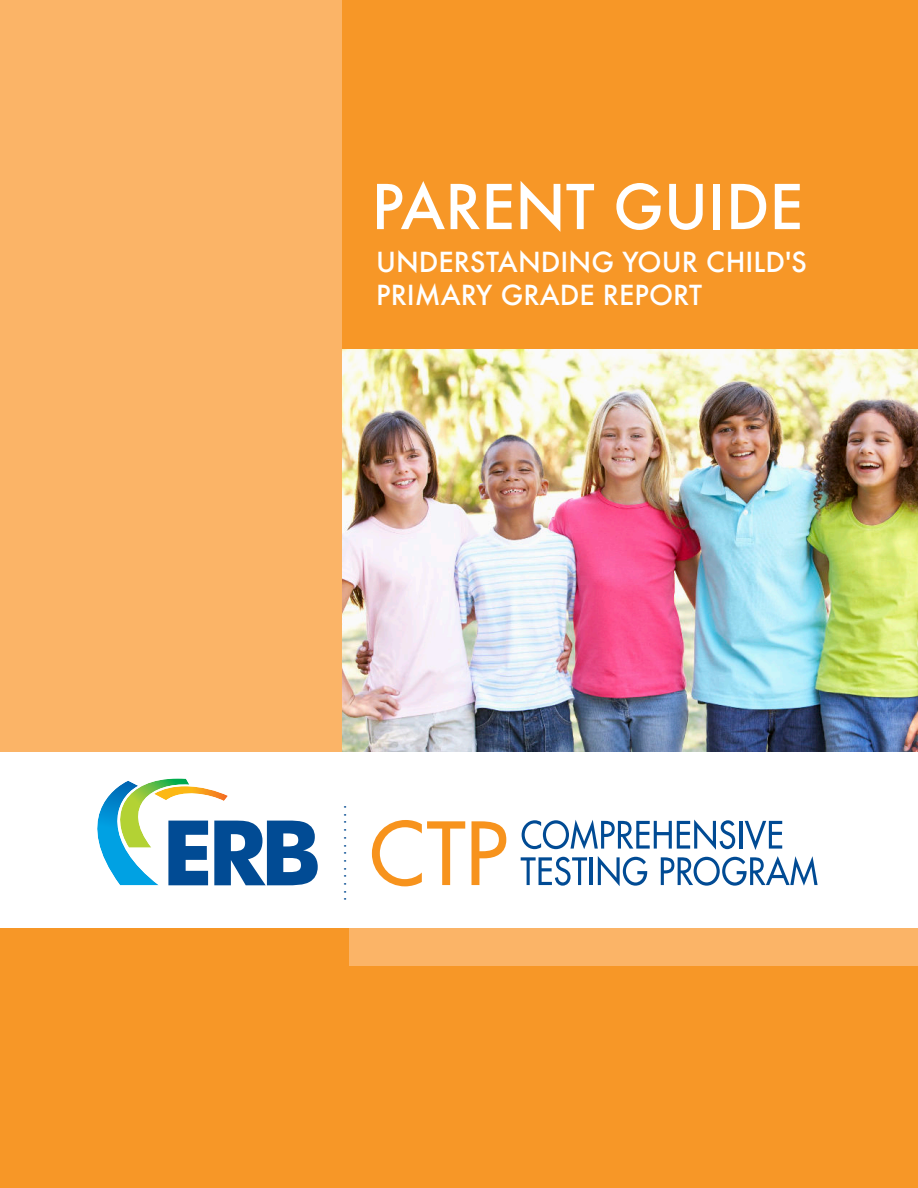
<style>
.page{position:relative;width:918px;height:1188px;background:#f79727}
.page>*{position:absolute;margin:0;border:0;box-sizing:border-box;transform-origin:0 0}
.t1{font:500 60px "Futura";color:#fff}
.t2{font:500 27px/32.4px "Futura";color:#fff}
.t3{font:16.5px "Minion Pro";color:#014990}
</style>
<div class="page">
<img style="left:342px;top:350px;width:576px;height:402px">
<div style="left:0;top:0;width:342px;height:755px;background:#fbb467"></div>
<div style="left:349px;top:923px;width:569px;height:42px;background:#fbb467"></div>
<div style="left:0;top:752px;width:918px;height:176px;background:#fff"></div>
<svg style="left:522px;top:820px;width:213px;height:30px"></svg>
<hr style="left:739px;top:821px;width:3px;height:28px;background:#014b94">
<svg style="left:745px;top:821px;width:37px;height:29px"></svg>
<svg style="left:521px;top:857px;width:66px;height:29px"></svg>
<hr style="left:590px;top:857px;width:3px;height:28px;background:#014b94">
<svg style="left:598px;top:856px;width:49px;height:30px"></svg>
<svg style="left:661px;top:856px;width:157px;height:30px"></svg>
<svg style="left:372px;top:820px;width:93px;height:66px"></svg>
<svg style="left:472px;top:821px;width:34px;height:64px"></svg>
<svg style="left:97px;top:778px;width:221px;height:107px"></svg>
<h1 class="t1" style="left:372px;top:173px;width:433px">PARENT GUIDE</h1>
<p class="t2" style="left:376px;top:247px;width:432px">UNDERSTANDING YOUR CHILD'S<br>PRIMARY GRADE REPORT</p>
<p class="t3" style="left:360px;top:805px;width:97px;rotate:90deg">. . . . . . . . . . . . .</p>
</div>
